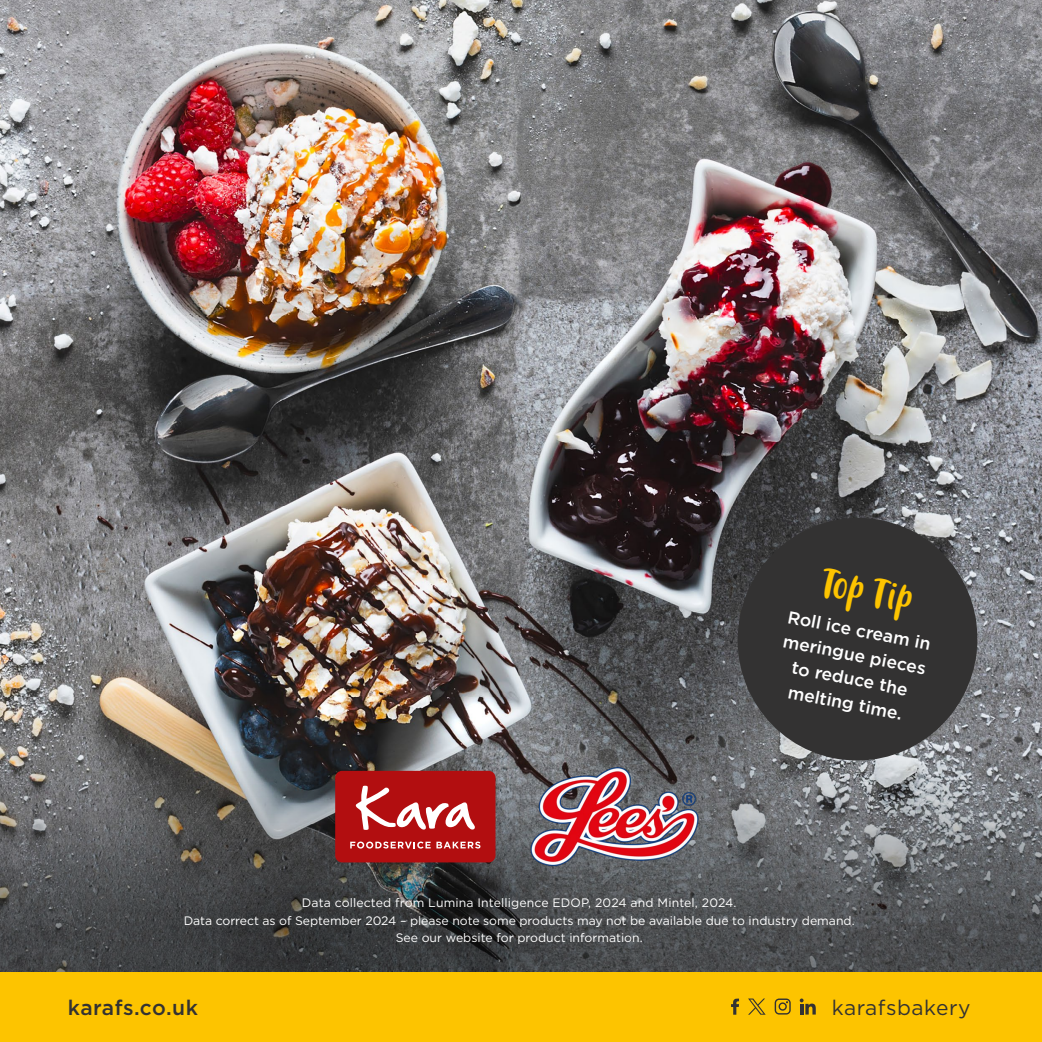
<style>
.page{position:relative;width:1042px;height:1042px;background:#fff}
.page>*{position:absolute;margin:0;border:0;box-sizing:border-box;transform-origin:0 0}
.t1{font:40.25px "Friendly Schoolmates";color:#fdc400}
.t2{font:500 21px "Gotham HTF";letter-spacing:.025em;color:#333232}
.t3{font:21px "Gotham HTF";letter-spacing:.025em;color:#333232}
.t4{font:500 17.5px/24.5px "Gotham HTF";color:#fff;text-align:center}
.t5{font:12.25px/17.5px "Gotham HTF";color:#fff;text-align:center}
</style>
<div class="page">
<img style="left:0;top:0;width:1041px;height:696px">
<svg style="left:0;top:696px;width:1041px;height:276px;background:#5c5d5d"></svg>
<div style="left:0;top:972px;width:1042px;height:70px;background:#fdc400"></div>
<svg style="left:731px;top:998px;width:8px;height:16px"></svg>
<svg style="left:748px;top:998px;width:17px;height:16px"></svg>
<svg style="left:800px;top:998px;width:16px;height:16px"></svg>
<svg style="left:774px;top:998px;width:17px;height:16px"></svg>
<svg style="left:727px;top:507px;width:261px;height:264px;background:#484849"></svg>
<img style="left:524px;top:760px;width:181px;height:113px">
<div style="left:335px;top:771px;width:160px;height:91px;background:#b20e10;border-radius:7px"></div>
<svg style="left:355px;top:786px;width:120px;height:44px"></svg>
<svg style="left:350px;top:841px;width:130px;height:7px"></svg>
<h1 class="t1" style="left:825px;top:560px;width:94px;rotate:11deg">Top Tip</h1>
<h3 class="t4" style="left:790px;top:604px;width:147px;rotate:11deg">Roll ice cream in meringue pieces to reduce the melting time.</h3>
<p class="t5" style="left:184px;top:894px;width:672px">Data collected from Lumina Intelligence EDOP, 2024 and Mintel, 2024.<br>Data correct as of September 2024 – please note some products may not be available due to industry demand.<br>See our website for product information.</p>
<h2 class="t2" style="left:68px;top:995px;width:132px">karafs.co.uk</h2>
<h2 class="t3" style="left:832px;top:995px;width:140px">karafsbakery</h2>
</div>
